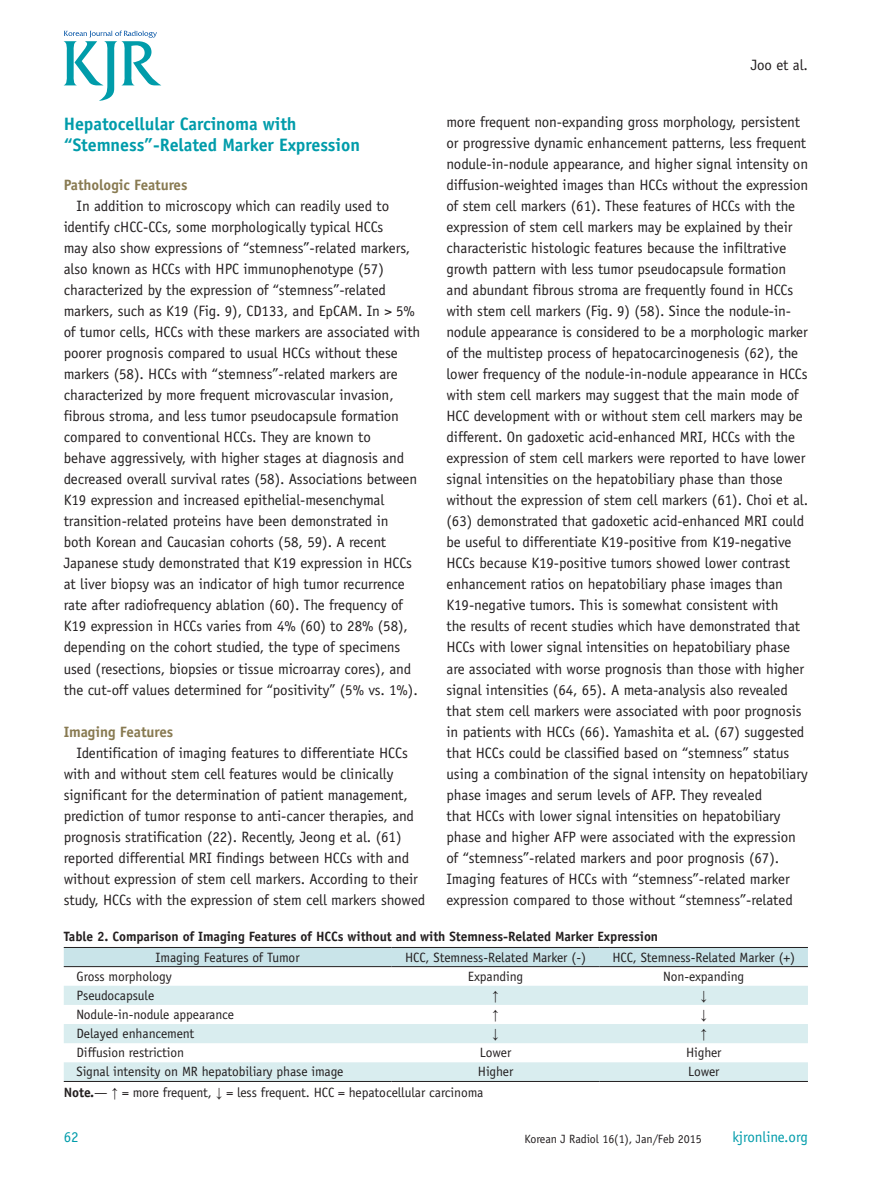
<style>
.page{position:relative;width:893px;height:1191px;background:#fff}
.page>*{position:absolute;margin:0;border:0;box-sizing:border-box;transform-origin:0 0}
.큰제목{font:700 18px "Officina Sans Std";letter-spacing:-.005em;color:#009caa}
.본문{font:15px/21px "Officina Sans Std";letter-spacing:-.005em;color:#231f20}
._1_제목{font:700 15px "Officina Sans Std";letter-spacing:-.005em;color:#887a51}
.t1{font:15px "Officina Sans Std";letter-spacing:-.005em;color:#009caa}
.표본문{font:13.5px "Officina Sans Std";letter-spacing:-.005em;color:#231f20}
.표제목{font:700 13.5px "Officina Sans Std";letter-spacing:-.005em;color:#231f20}
.표설명{font:13.5px "Officina Sans Std";letter-spacing:-.005em;color:#231f20}
.표본문-2{font:13.5px "Times New Roman";color:#231f20}
.t2{font:12px "Officina Sans Std";letter-spacing:-.005em;color:#231f20}
.s1{font-weight:700}
.s2{font-family:"Times New Roman"}
</style>
<div class="page">
<svg style="left:64px;top:31px;width:97px;height:70px"></svg>
<div style="left:64px;top:948px;width:744px;height:18px;background:#c9e4e9"></div>
<svg style="left:64px;top:986px;width:744px;height:95px;fill:#d9edef"></svg>
<hr style="left:64px;top:1081px;width:327px;height:1px;background:#231f20">
<hr style="left:391px;top:1081px;width:209px;height:1px;background:#231f20">
<hr style="left:600px;top:1081px;width:208px;height:1px;background:#231f20">
<hr style="left:64px;top:947px;width:327px;height:1px;background:#231f20">
<hr style="left:391px;top:947px;width:209px;height:1px;background:#231f20">
<hr style="left:600px;top:947px;width:208px;height:1px;background:#231f20">
<hr style="left:64px;top:966px;width:327px;height:1px;background:#231f20">
<hr style="left:391px;top:966px;width:209px;height:1px;background:#231f20">
<hr style="left:600px;top:966px;width:208px;height:1px;background:#231f20">
<p class="본문" style="left:751px;top:54px;width:59px">Joo et al.</p>
<p class="본문" style="left:446px;top:112px;width:363px">more frequent non-expanding gross morphology, persistent or progressive dynamic enhancement patterns, less frequent nodule-in-nodule appearance, and higher signal intensity on diffusion-weighted images than HCCs without the expression of stem cell markers (61). These features of HCCs with the expression of stem cell markers may be explained by their characteristic histologic features because the infiltrative growth pattern with less tumor pseudocapsule formation and abundant fibrous stroma are frequently found in HCCs with stem cell markers (Fig. 9) (58). Since the nodule-in&shy;nodule appearance is considered to be a morphologic marker of the multistep process of hepatocarcinogenesis (62), the lower frequency of the nodule-in-nodule appearance in HCCs with stem cell markers may suggest that the main mode of HCC development with or without stem cell markers may be different. On gadoxetic acid-enhanced MRI, HCCs with the expression of stem cell markers were reported to have lower signal intensities on the hepatobiliary phase than those without the expression of stem cell markers (61). Choi et al. (63) demonstrated that gadoxetic acid-enhanced MRI could be useful to differentiate K19-positive from K19-negative HCCs because K19-positive tumors showed lower contrast enhancement ratios on hepatobiliary phase images than K19-negative tumors. This is somewhat consistent with<br>the results of recent studies which have demonstrated that HCCs with lower signal intensities on hepatobiliary phase are associated with worse prognosis than those with higher signal intensities (64, 65). A meta-analysis also revealed that stem cell markers were associated with poor prognosis in patients with HCCs (66). Yamashita et al. (67) suggested that HCCs could be classified based on “stemness” status using a combination of the signal intensity on hepatobiliary phase images and serum levels of AFP. They revealed<br>that HCCs with lower signal intensities on hepatobiliary phase and higher AFP were associated with the expression of “stemness”-related markers and poor prognosis (67).<br>Imaging features of HCCs with “stemness”-related marker expression compared to those without “stemness”-related</p>
<p class="표제목" style="left:64px;top:928px;width:596px">Table 2. Comparison of Imaging Features of HCCs without and with Stemness-Related Marker Expression</p>
<p class="표본문" style="left:156px;top:949px;width:145px">Imaging Features of Tumor</p>
<p class="표본문" style="left:405px;top:949px;width:182px">HCC, Stemness-Related Marker (-)</p>
<p class="표본문" style="left:612px;top:949px;width:184px">HCC, Stemness-Related Marker (+)</p>
<p class="표본문" style="left:77px;top:968px;width:97px">Gross morphology</p>
<p class="표본문" style="left:468px;top:968px;width:57px">Expanding</p>
<p class="표본문" style="left:663px;top:968px;width:82px">Non-expanding</p>
<p class="표본문" style="left:77px;top:987px;width:79px">Pseudocapsule</p>
<p class="표본문-2" style="left:492px;top:986px;width:8px">↑</p>
<p class="표본문-2" style="left:700px;top:986px;width:8px">↓</p>
<p class="표본문" style="left:77px;top:1006px;width:159px">Nodule-in-nodule appearance</p>
<p class="표본문-2" style="left:492px;top:1005px;width:8px">↑</p>
<p class="표본문-2" style="left:700px;top:1005px;width:8px">↓</p>
<p class="표본문" style="left:77px;top:1025px;width:119px">Delayed enhancement</p>
<p class="표본문-2" style="left:492px;top:1024px;width:8px">↓</p>
<p class="표본문-2" style="left:700px;top:1024px;width:8px">↑</p>
<p class="표본문" style="left:77px;top:1044px;width:109px">Diffusion restriction</p>
<p class="표본문" style="left:480px;top:1044px;width:33px">Lower</p>
<p class="표본문" style="left:686px;top:1044px;width:37px">Higher</p>
<p class="표본문" style="left:77px;top:1063px;width:268px">Signal intensity on MR hepatobiliary phase image</p>
<p class="표본문" style="left:478px;top:1063px;width:37px">Higher</p>
<p class="표본문" style="left:688px;top:1063px;width:33px">Lower</p>
<p class="표설명" style="left:64px;top:1084px;width:421px"><span class="s1">Note.</span>— <span class="s2">↑</span> = more frequent, <span class="s2">↓</span> = less frequent. HCC = hepatocellular carcinoma</p>
<p class="큰제목" style="left:64px;top:112px;width:234px">Hepatocellular Carcinoma with</p>
<p class="큰제목" style="left:64px;top:133px;width:298px">“Stemness”-Related Marker Expression</p>
<p class="_1_제목" style="left:64px;top:176px;width:125px">Pathologic Features</p>
<p class="본문" style="left:64px;top:196px;width:358px;text-indent:13px">In addition to microscopy which can readily used to identify cHCC-CCs, some morphologically typical HCCs<br>may also show expressions of “stemness”-related markers, also known as HCCs with HPC immunophenotype (57) characterized by the expression of “stemness”-related markers, such as K19 (Fig. 9), CD133, and EpCAM. In &gt; 5% of tumor cells, HCCs with these markers are associated with poorer prognosis compared to usual HCCs without these markers (58). HCCs with “stemness”-related markers are characterized by more frequent microvascular invasion, fibrous stroma, and less tumor pseudocapsule formation compared to conventional HCCs. They are known to<br>behave aggressively, with higher stages at diagnosis and decreased overall survival rates (58). Associations between K19 expression and increased epithelial-mesenchymal transition-related proteins have been demonstrated in<br>both Korean and Caucasian cohorts (58, 59). A recent Japanese study demonstrated that K19 expression in HCCs at liver biopsy was an indicator of high tumor recurrence rate after radiofrequency ablation (60). The frequency of K19 expression in HCCs varies from 4% (60) to 28% (58), depending on the cohort studied, the type of specimens used (resections, biopsies or tissue microarray cores), and the cut-off values determined for “positivity” (5% vs. 1%).</p>
<p class="_1_제목" style="left:64px;top:722px;width:111px">Imaging Features</p>
<p class="본문" style="left:64px;top:742px;width:363px;text-indent:13px">Identification of imaging features to differentiate HCCs with and without stem cell features would be clinically significant for the determination of patient management, prediction of tumor response to anti-cancer therapies, and prognosis stratification (22). Recently, Jeong et al. (61) reported differential MRI findings between HCCs with and without expression of stem cell markers. According to their study, HCCs with the expression of stem cell markers showed</p>
<p class="t1" style="left:64px;top:1128px;width:16px">62</p>
<p class="t2" style="left:524px;top:1132px;width:179px">Korean J Radiol 16(1), Jan/Feb 2015</p>
<p class="t1" style="left:732px;top:1128px;width:77px">kjronline.org</p>
</div>
